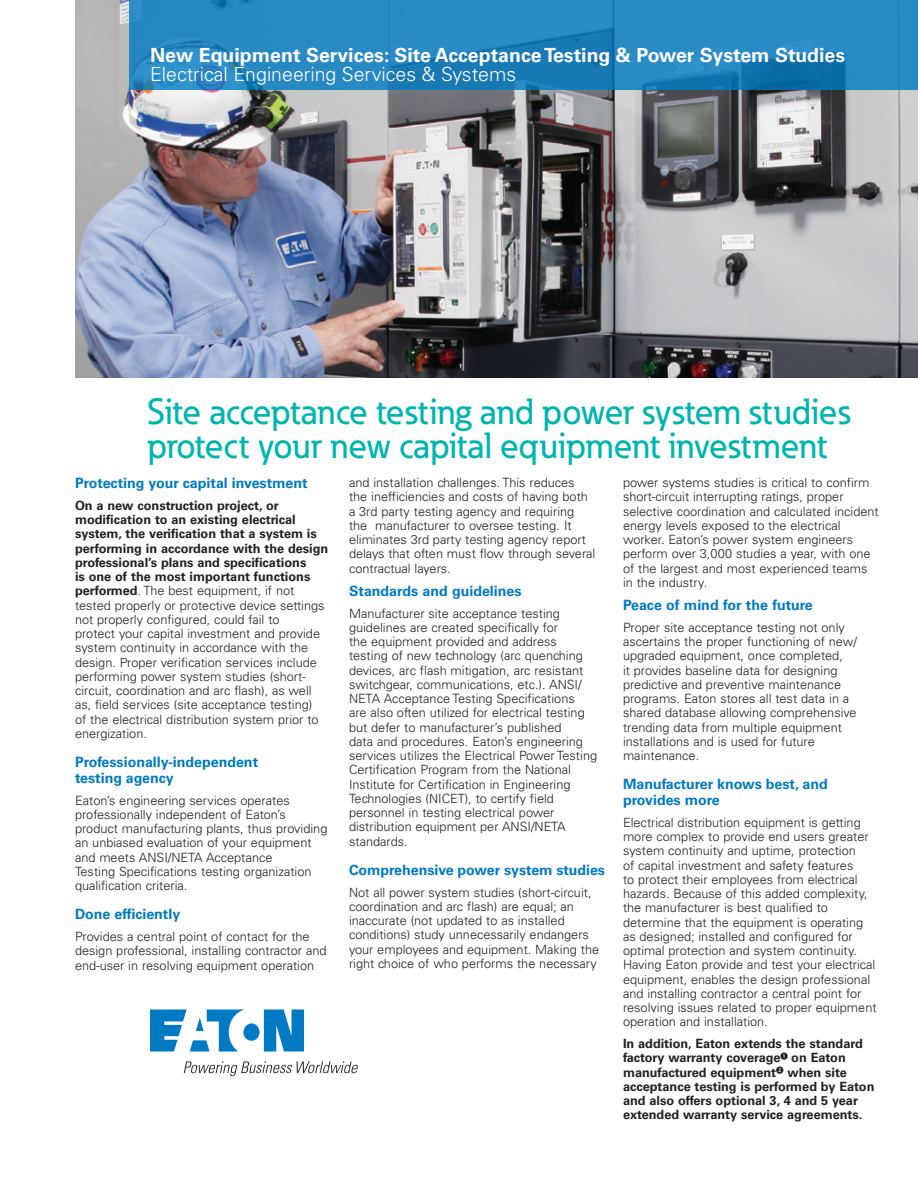
<style>
.page{position:relative;width:918px;height:1188px;background:#fff}
.page>*{position:absolute;margin:0;border:0;box-sizing:border-box;transform-origin:0 0}
._01_Headline___ADJ_C{font:500 36px/34.5px "Eaton";color:#00b5ae}
._00_Product{font:700 19.5px "Univers LT Std";color:#fff}
._00_Product-2{font:300 19.5px "Univers LT Std";color:#fff}
._02_Body_Head__9_5_p{font:700 14.25px/15.8px "Univers LT Std";color:#007ac2}
._02_Body__8_5_pt{font:700 14.25px "Univers LT Std";color:#007ac2}
._02_Body__8_5_pt-2{font:300 12.75px/14.2px "Univers LT Std";color:#231f20}
._02_Body__8_5_pt-3{font:700 12.75px/14.2px "Univers LT Std";color:#231f20}
.s1{font-weight:700}
</style>
<div class="page">
<img style="left:75px;top:0;width:843px;height:378px">
<svg style="left:129px;top:0;width:789px;height:90px;fill:#288ac4"></svg>
<svg style="left:150px;top:1010px;width:154px;height:42px"></svg>
<svg style="left:184px;top:1061px;width:174px;height:15px"></svg>
<p class="_00_Product" style="left:150px;top:43px;width:697px">New Equipment Services: Site Acceptance Testing &amp; Power System Studies</p>
<p class="_00_Product-2" style="left:150px;top:62px;width:368px">Electrical Engineering Services &amp; Systems</p>
<p class="_01_Headline___ADJ_C" style="left:147px;top:393px;width:705px">Site acceptance testing and power system studies protect your new capital equipment investment</p>
<p class="_02_Body_Head__9_5_p" style="left:75px;top:475px;width:234px">Protecting your capital investment</p>
<p class="_02_Body__8_5_pt-2" style="left:75px;top:498px;width:255px"><span class="s1">On a new construction project, or modification to an existing electrical system, the verification that a system is performing in accordance with the design professional’s plans and specifications<br>is one of the most important functions performed</span>. The best equipment, if not tested properly or protective device settings not properly configured, could fail to<br>protect your capital investment and provide system continuity in accordance with the design. Proper verification services include performing power system studies (short&shy;circuit, coordination and arc flash), as well as, field services (site acceptance testing)<br>of the electrical distribution system prior to energization.</p>
<p class="_02_Body_Head__9_5_p" style="left:75px;top:754px;width:185px">Professionally-independent testing agency</p>
<p class="_02_Body__8_5_pt-2" style="left:75px;top:793px;width:254px">Eaton’s engineering services operates professionally independent of Eaton’s product manufacturing plants, thus providing an unbiased evaluation of your equipment and meets ANSI/NETA Acceptance<br>Testing Specifications testing organization qualification criteria.</p>
<p class="_02_Body_Head__9_5_p" style="left:75px;top:907px;width:107px">Done efficiently</p>
<p class="_02_Body__8_5_pt-2" style="left:75px;top:930px;width:253px">Provides a central point of contact for the design professional, installing contractor and end-user in resolving equipment operation</p>
<p class="_02_Body__8_5_pt-2" style="left:623px;top:475px;width:257px">power systems studies is critical to confirm short-circuit interrupting ratings, proper selective coordination and calculated incident energy levels exposed to the electrical worker. Eaton’s power system engineers perform over 3,000 studies a year, with one of the largest and most experienced teams in the industry.</p>
<p class="_02_Body__8_5_pt" style="left:623px;top:597px;width:191px">Peace of mind for the future</p>
<p class="_02_Body__8_5_pt-2" style="left:623px;top:620px;width:235px">Proper site acceptance testing not only ascertains the proper functioning of new/ upgraded equipment, once completed,<br>it provides baseline data for designing predictive and preventive maintenance programs. Eaton stores all test data in a shared database allowing comprehensive trending data from multiple equipment installations and is used for future maintenance.</p>
<p class="_02_Body_Head__9_5_p" style="left:623px;top:777px;width:206px">Manufacturer knows best, and provides more</p>
<p class="_02_Body__8_5_pt-2" style="left:623px;top:815px;width:255px">Electrical distribution equipment is getting more complex to provide end users greater system continuity and uptime, protection<br>of capital investment and safety features<br>to protect their employees from electrical hazards. Because of this added complexity, the manufacturer is best qualified to determine that the equipment is operating as designed; installed and configured for optimal protection and system continuity.<br>Having Eaton provide and test your electrical equipment, enables the design professional and installing contractor a central point for resolving issues related to proper equipment operation and installation.</p>
<p class="_02_Body__8_5_pt-3" style="left:623px;top:1037px;width:253px">In addition, Eaton extends the standard factory warranty coverage<sup>1</sup> on Eaton manufactured equipment<sup>2</sup> when site acceptance testing is performed by Eaton and also offers optional 3, 4 and 5 year extended warranty service agreements.</p>
<p class="_02_Body__8_5_pt-2" style="left:349px;top:475px;width:248px">and installation challenges. This reduces the inefficiencies and costs of having both a 3rd party testing agency and requiring the manufacturer to oversee testing. It eliminates 3rd party testing agency report delays that often must flow through several contractual layers.</p>
<p class="_02_Body__8_5_pt" style="left:349px;top:583px;width:174px">Standards and guidelines</p>
<p class="_02_Body__8_5_pt-2" style="left:349px;top:606px;width:250px">Manufacturer site acceptance testing guidelines are created specifically for<br>the equipment provided and address testing of new technology (arc quenching devices, arc flash mitigation, arc resistant switchgear, communications, etc.). ANSI/ NETA Acceptance Testing Specifications<br>are also often utilized for electrical testing but defer to manufacturer’s published<br>data and procedures. Eaton’s engineering services utilizes the Electrical Power Testing Certification Program from the National Institute for Certification in Engineering Technologies (NICET), to certify field personnel in testing electrical power distribution equipment per ANSI/NETA standards.</p>
<p class="_02_Body_Head__9_5_p" style="left:349px;top:862px;width:258px">Comprehensive power system studies</p>
<p class="_02_Body__8_5_pt-2" style="left:349px;top:885px;width:252px">Not all power system studies (short-circuit, coordination and arc flash) are equal; an inaccurate (not updated to as installed conditions) study unnecessarily endangers your employees and equipment. Making the right choice of who performs the necessary</p>
</div>
